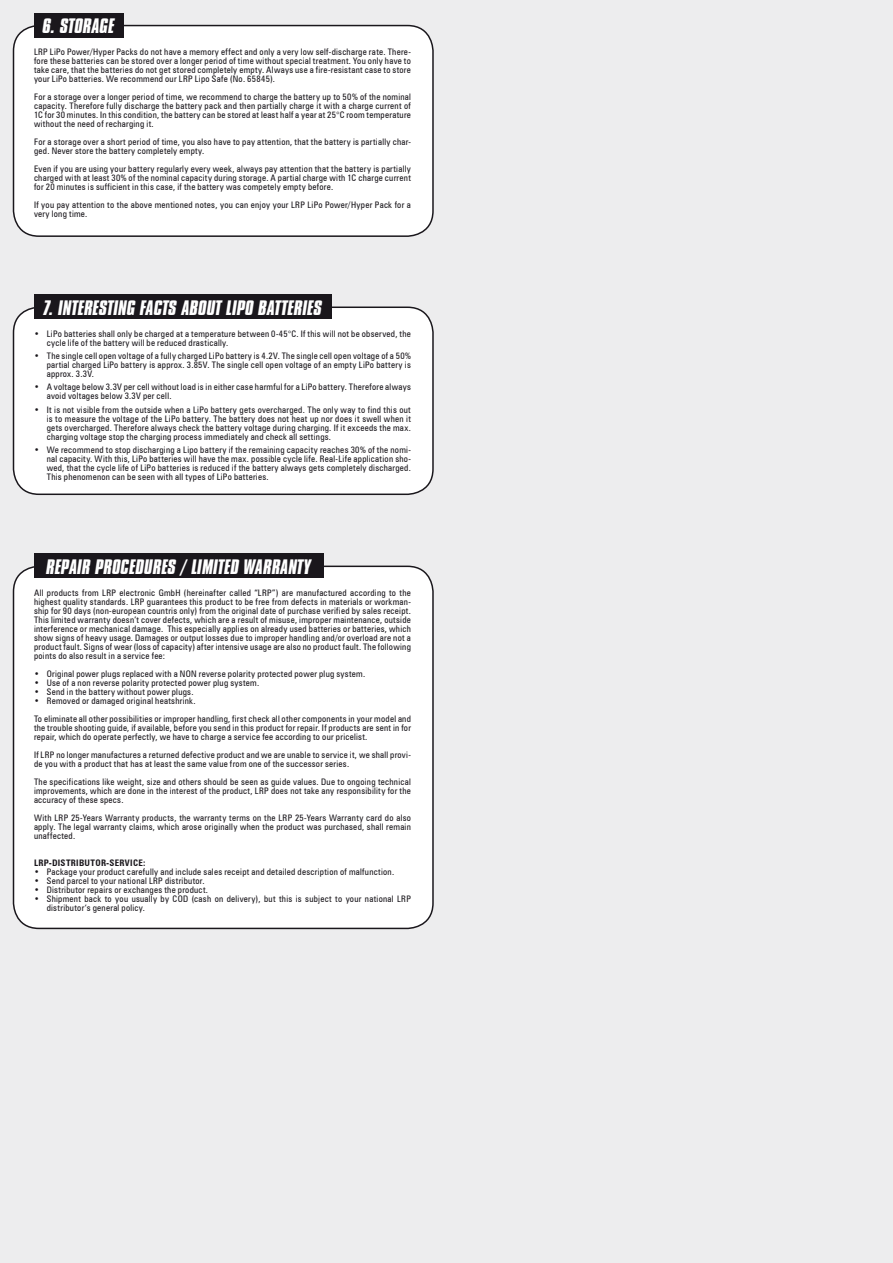
<style>
.page{position:relative;width:893px;height:1263px;background:#ededee}
.page>*{position:absolute;margin:0;border:0;box-sizing:border-box;transform-origin:0 0}
.t1{font:italic 700 18px "Compacta BT";letter-spacing:.005em;color:#fff}
.t2{font:condensed 9px/9px "Zurich BT";letter-spacing:.03em;color:#1a171c;text-align:justify}
.t3{font:700 condensed 9px "Zurich BT";letter-spacing:.035em;color:#1a171c}
</style>
<div class="page">
<div style="left:14px;top:26px;width:419px;height:210px;background:#fff;border-radius:26px"></div>
<div style="left:13px;top:25px;width:421px;height:212px;border:2px solid #1a171c;border-radius:26px"></div>
<div style="left:14px;top:307px;width:419px;height:187px;background:#fff;border-radius:26px"></div>
<div style="left:13px;top:306px;width:421px;height:189px;border:2px solid #1a171c;border-radius:26px"></div>
<div style="left:34px;top:13px;width:89px;height:25px;background:#1a171c"></div>
<div style="left:34px;top:294px;width:298px;height:25px;background:#1a171c"></div>
<div style="left:14px;top:566px;width:419px;height:362px;background:#fff;border-radius:26px"></div>
<div style="left:13px;top:566px;width:421px;height:363px;border:2px solid #1a171c;border-radius:26px"></div>
<div style="left:34px;top:553px;width:289px;height:25px;background:#1a171c"></div>
<h1 class="t1" style="left:43px;top:15px;width:73px">6. STORAGE</h1>
<p class="t2" style="left:34px;top:47px;width:378px">LRP LiPo Power/Hyper Packs do not have a memory effect and only a very low self-discharge rate. There&shy;fore these batteries can be stored over a longer period of time without special treatment. You only have to take care, that the batteries do not get stored completely empty. Always use a fire-resistant case to store your LiPo batteries. We recommend our LRP Lipo Safe (No. 65845).</p>
<p class="t2" style="left:34px;top:92px;width:378px">For a storage over a longer period of time, we recommend to charge the battery up to 50% of the nominal capacity. Therefore fully discharge the battery pack and then partially charge it with a charge current of 1C for 30 minutes. In this condition, the battery can be stored at least half a year at 25°C room temperature without the need of recharging it.</p>
<p class="t2" style="left:34px;top:137px;width:378px">For a storage over a short period of time, you also have to pay attention, that the battery is partially char&shy;ged. Never store the battery completely empty.</p>
<p class="t2" style="left:34px;top:164px;width:378px">Even if you are using your battery regularly every week, always pay attention that the battery is partially charged with at least 30% of the nominal capacity during storage. A partial charge with 1C charge current for 20 minutes is sufficient in this case, if the battery was competely empty before.</p>
<p class="t2" style="left:34px;top:200px;width:378px">If you pay attention to the above mentioned notes, you can enjoy your LRP LiPo Power/Hyper Pack for a very long time.</p>
<h1 class="t1" style="left:44px;top:297px;width:280px">7. INTERESTING FACTS ABOUT LIPO BATTERIES</h1>
<p class="t2" style="left:47px;top:329px;width:366px;text-indent:-13px">• LiPo batteries shall only be charged at a temperature between 0-45°C. If this will not be observed, the cycle life of the battery will be reduced drastically.</p>
<p class="t2" style="left:47px;top:351px;width:366px;text-indent:-13px">• The single cell open voltage of a fully charged LiPo battery is 4.2V. The single cell open voltage of a 50% partial charged LiPo battery is approx. 3.85V. The single cell open voltage of an empty LiPo battery is approx. 3.3V.</p>
<p class="t2" style="left:47px;top:382px;width:366px;text-indent:-13px">• A voltage below 3.3V per cell without load is in either case harmful for a LiPo battery. Therefore always avoid voltages below 3.3V per cell.</p>
<p class="t2" style="left:47px;top:405px;width:366px;text-indent:-13px">• It is not visible from the outside when a LiPo battery gets overcharged. The only way to find this out is to measure the voltage of the LiPo battery. The battery does not heat up nor does it swell when it gets overcharged. Therefore always check the battery voltage during charging. If it exceeds the max. charging voltage stop the charging process immediately and check all settings.</p>
<p class="t2" style="left:47px;top:445px;width:366px;text-indent:-13px">• We recommend to stop discharging a Lipo battery if the remaining capacity reaches 30% of the nomi&shy;nal capacity. With this, LiPo batteries will have the max. possible cycle life. Real-Life application sho&shy;wed, that the cycle life of LiPo batteries is reduced if the battery always gets completely discharged.<br>This phenomenon can be seen with all types of LiPo batteries.</p>
<h1 class="t1" style="left:46px;top:556px;width:9px">REPAIR</h1>
<h1 class="t1" style="left:95px;top:556px;width:10px">PROCE</h1>
<h1 class="t1" style="left:136px;top:556px;width:18px">DURES</h1>
<h1 class="t1" style="left:181px;top:556px;width:84px">/ LIMITED WARRANT</h1>
<h1 class="t1" style="left:304px;top:556px;width:9px">Y</h1>
<p class="t2" style="left:34px;top:588px;width:378px">All products from LRP electronic GmbH (hereinafter called “LRP”) are manufactured according to the highest quality standards. LRP guarantees this product to be free from defects in materials or workman&shy;ship for 90 days (non-european countris only) from the original date of purchase verified by sales receipt.<br>This limited warranty doesn’t cover defects, which are a result of misuse, improper maintenance, outside interference or mechanical damage. This especially applies on already used batteries or batteries, which show signs of heavy usage. Damages or output losses due to improper handling and/or overload are not a product fault. Signs of wear (loss of capacity) after intensive usage are also no product fault. The following points do also result in a service fee:</p>
<p class="t2" style="left:34px;top:669px;width:333px">• Original power plugs replaced with a NON reverse polarity protected power plug system.</p>
<p class="t2" style="left:34px;top:678px;width:227px">• Use of a non reverse polarity protected power plug system.</p>
<p class="t2" style="left:34px;top:687px;width:161px">• Send in the battery without power plugs.</p>
<p class="t2" style="left:34px;top:691px;width:378px;line-height:18px">• Removed or damaged original heatshrink.<br>To eliminate all other possibilities or improper handling, first check all other components in your model and</p>
<p class="t2" style="left:34px;top:723px;width:378px">the trouble shooting guide, if available, before you send in this product for repair. If products are sent in for repair, which do operate perfectly, we have to charge a service fee according to our pricelist.</p>
<p class="t2" style="left:34px;top:750px;width:378px">If LRP no longer manufactures a returned defective product and we are unable to service it, we shall provi&shy;de you with a product that has at least the same value from one of the successor series.</p>
<p class="t2" style="left:34px;top:777px;width:378px">The specifications like weight, size and others should be seen as guide values. Due to ongoing technical improvements, which are done in the interest of the product, LRP does not take any responsibility for the accuracy of these specs.</p>
<p class="t2" style="left:34px;top:813px;width:378px">With LRP 25-Years Warranty products, the warranty terms on the LRP 25-Years Warranty card do also apply. The legal warranty claims, which arose originally when the product was purchased, shall remain unaffected.</p>
<p class="t3" style="left:34px;top:857px;width:113px">LRP-DISTRIBUTOR-SERVICE:</p>
<p class="t2" style="left:34px;top:867px;width:362px">• Package your product carefully and include sales receipt and detailed description of malfunction.</p>
<p class="t2" style="left:34px;top:876px;width:172px">• Send parcel to your national LRP distributor.</p>
<p class="t2" style="left:34px;top:885px;width:176px">• Distributor repairs or exchanges the product.</p>
<p class="t2" style="left:47px;top:894px;width:366px;text-indent:-13px">• Shipment back to you usually by COD (cash on delivery), but this is subject to your national LRP distributor‘s general policy.</p>
</div>
